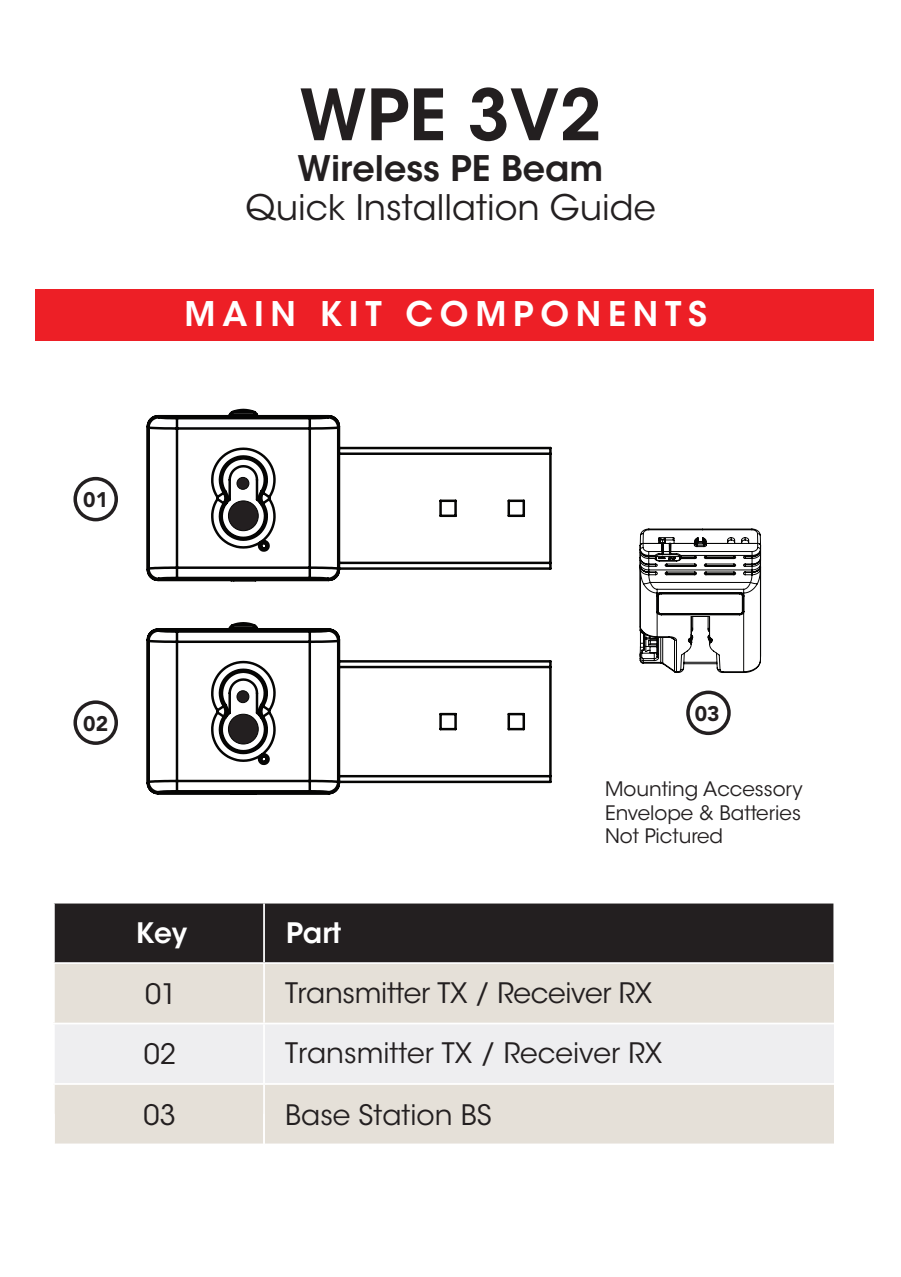
<style>
.page{position:relative;width:901px;height:1277px;background:#fff}
.page>*{position:absolute;margin:0;border:0;box-sizing:border-box;transform-origin:0 0}
.t1{font:600 70px "ITC Avant Garde Std";color:#231f20}
.t2{font:35px "ITC Avant Garde Std";color:#231f20}
.t3{font:600 35px "ITC Avant Garde Std";color:#231f20}
.t4{font:600 33.6px "ITC Avant Garde Std";letter-spacing:.2em;color:#fff}
.t5{font:28px "ITC Avant Garde Std";color:#231f20}
.t6{font:600 28px "ITC Avant Garde Std";letter-spacing:-.005em;color:#fff}
.t7{font:900 21px "Avenir LT";color:#231f20}
.t8{font:19.95px/23.8px "ITC Avant Garde Std";color:#231f20;text-align:justify}
</style>
<div class="page">
<div style="left:73px;top:477px;width:45px;height:44px;border:4px solid #231f20;border-radius:50%"></div>
<div style="left:73px;top:700px;width:45px;height:44px;border:4px solid #231f20;border-radius:50%"></div>
<div style="left:36px;top:289px;width:837px;height:51px;background:#ed1f26"></div>
<div style="left:55px;top:903px;width:778px;height:59px;background:#231f20"></div>
<div style="left:264px;top:1083px;width:569px;height:61px;background:#e5e0d8"></div>
<div style="left:54px;top:1083px;width:210px;height:61px;background:#e5e0d8"></div>
<div style="left:264px;top:962px;width:569px;height:61px;background:#e5e0d8"></div>
<div style="left:54px;top:962px;width:210px;height:61px;background:#e5e0d8"></div>
<div style="left:264px;top:1023px;width:569px;height:60px;background:#eeeef0"></div>
<div style="left:54px;top:1023px;width:210px;height:60px;background:#eeeef0"></div>
<hr style="left:264px;top:962px;width:569px;height:1px;background:#fff">
<hr style="left:263px;top:963px;width:2px;height:59px;background:#fff">
<hr style="left:264px;top:1022px;width:569px;height:2px;background:#fff">
<hr style="left:263px;top:1024px;width:2px;height:58px;background:#fff">
<hr style="left:264px;top:1082px;width:569px;height:2px;background:#fff">
<hr style="left:263px;top:1084px;width:2px;height:59px;background:#fff">
<hr style="left:264px;top:1143px;width:569px;height:2px;background:#fff">
<hr style="left:263px;top:903px;width:2px;height:59px;background:#fff">
<hr style="left:53px;top:962px;width:211px;height:1px;background:#fff">
<hr style="left:53px;top:963px;width:2px;height:59px;background:#fff">
<hr style="left:53px;top:1022px;width:211px;height:2px;background:#fff">
<hr style="left:53px;top:1024px;width:2px;height:58px;background:#fff">
<hr style="left:53px;top:1082px;width:211px;height:2px;background:#fff">
<hr style="left:53px;top:1084px;width:2px;height:59px;background:#fff">
<hr style="left:53px;top:1143px;width:211px;height:2px;background:#fff">
<svg style="left:639px;top:528px;width:122px;height:145px"></svg>
<svg style="left:146px;top:408px;width:406px;height:174px"></svg>
<div style="left:228px;top:501px;width:30px;height:29px;background:#231f20;border-radius:50%"></div>
<div style="left:228px;top:500px;width:30px;height:31px;border:1px solid #050504;border-radius:50%"></div>
<div style="left:237px;top:477px;width:12px;height:12px;background:#231f20;border-radius:50%"></div>
<div style="left:236px;top:477px;width:13px;height:13px;border:1px solid #050504;border-radius:50%"></div>
<svg style="left:146px;top:622px;width:406px;height:173px"></svg>
<div style="left:228px;top:714px;width:30px;height:30px;background:#231f20;border-radius:50%"></div>
<div style="left:228px;top:713px;width:30px;height:31px;border:1px solid #050504;border-radius:50%"></div>
<div style="left:237px;top:690px;width:12px;height:12px;background:#231f20;border-radius:50%"></div>
<div style="left:236px;top:690px;width:13px;height:13px;border:1px solid #050504;border-radius:50%"></div>
<div style="left:685px;top:690px;width:45px;height:45px;border:4px solid #231f20;border-radius:50%"></div>
<p class="t7" style="left:83px;top:487px;width:26px">01</p>
<h1 class="t1" style="left:299px;top:70px;width:303px">WPE 3V2</h1>
<p class="t3" style="left:297px;top:146px;width:307px">Wireless PE Beam</p>
<p class="t2" style="left:245px;top:186px;width:412px">Quick Installation Guide</p>
<p class="t4" style="left:184px;top:293px;width:523px">MAIN KIT COMPONENTS</p>
<p class="t7" style="left:83px;top:710px;width:26px">02</p>
<p class="t7" style="left:694px;top:700px;width:26px">03</p>
<p class="t8" style="left:604px;top:776px;width:199px">Mounting Accessory Envelope &amp; Batteries Not Pictured</p>
<p class="t6" style="left:136px;top:915px;width:53px">Key</p>
<p class="t6" style="left:286px;top:915px;width:57px">Part</p>
<p class="t5" style="left:145px;top:976px;width:33px">01</p>
<p class="t5" style="left:285px;top:975px;width:368px">Transmitter TX / Receiver RX</p>
<p class="t5" style="left:144px;top:1036px;width:34px">02</p>
<p class="t5" style="left:285px;top:1035px;width:378px">Transmitter TX / Receiver RX</p>
<p class="t5" style="left:143px;top:1097px;width:34px">03</p>
<p class="t5" style="left:285px;top:1097px;width:208px">Base Station BS</p>
</div>
